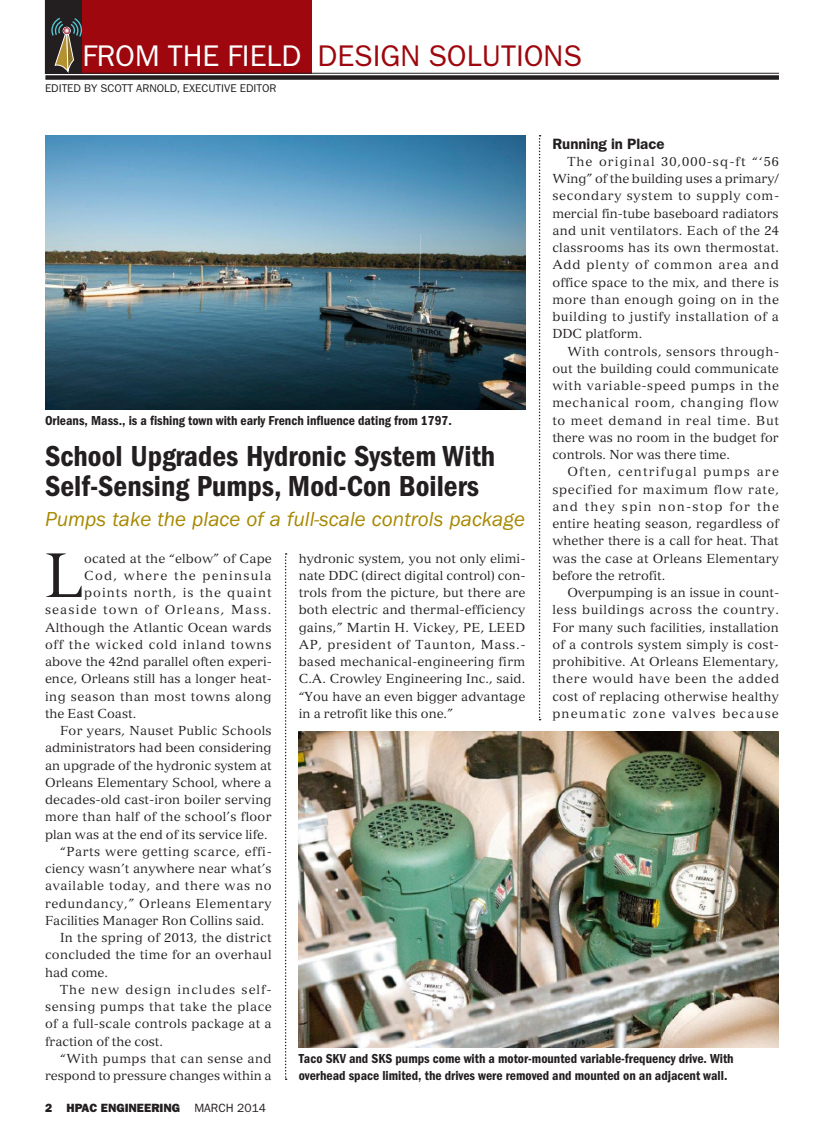
<style>
.page{position:relative;width:824px;height:1134px;background:#fff}
.page>*{position:absolute;margin:0;border:0;box-sizing:border-box;transform-origin:0 0}
.ITX-From_The_Field{font:61.2px "Versailles LT Std";color:#231f20}
.HEAD{font:30px/30px "ITC Franklin Gothic Std Dm Cd";color:#231f20}
.t1{font:30px "ITC Franklin Gothic Std";color:#9d070d}
.DECK{font:italic 21px "ITC Franklin Gothic Std";color:#a78801}
.SUBHEAD{font:600 15px "ITC Franklin Gothic Std";color:#231f20}
.CAPTION{font:13.5px/17.2px "ITC Franklin Gothic Std Dm Cd";color:#231f20}
.TEXT{font:12.75px/17.2px "Versailles LT Std";letter-spacing:.015em;color:#231f20;text-align:justify}
.ITX-From_The_Field-2{font:12.75px "Versailles LT Std";letter-spacing:.02em;color:#231f20}
.ITX-From_The_Field-3{font:12.75px "Versailles LT Std";color:#231f20}
.ITX-From_The_Field-4{font:12.75px "Versailles LT Std";letter-spacing:.065em;color:#231f20}
.ITX-From_The_Field-5{font:12.75px "Versailles LT Std";letter-spacing:.04em;color:#231f20}
.ITX-From_The_Field-6{font:12.75px "Versailles LT Std";letter-spacing:.09em;color:#231f20}
.ITX-From_The_Field-7{font:12.75px "Versailles LT Std";letter-spacing:.08em;color:#231f20}
.ITX-From_The_Field-8{font:12.75px "Versailles LT Std";letter-spacing:.095em;color:#231f20}
.t2{font:12px "ITC Franklin Gothic Std Hvy";color:#231f20}
.BYLINE{font:11.25px "ITC Franklin Gothic Std";color:#231f20}
.s1{color:#fff}
.s2{font-family:"ITC Franklin Gothic Std"}
</style>
<div class="page">
<svg style="left:285px;top:553px;width:1px;height:527px"></svg>
<svg style="left:538px;top:135px;width:2px;height:585px"></svg>
<div style="left:45px;top:0;width:267px;height:74px;background:#9d070d"></div>
<hr style="left:45px;top:73px;width:733px;height:1px;background:#231f20">
<div style="left:45px;top:75px;width:733px;height:5px;background:#231f20"></div>
<div style="left:45px;top:0;width:36px;height:74px;background:#231f20"></div>
<svg style="left:51px;top:18px;width:31px;height:54px"></svg>
<img style="left:45px;top:135px;width:480px;height:274px">
<img style="left:298px;top:731px;width:480px;height:316px">
<p class="t1" style="left:83px;top:39px;width:501px"><span class="s1">FROM THE FIELD</span> DESIGN SOLUTIONS</p>
<p class="BYLINE" style="left:45px;top:81px;width:233px">EDITED BY SCOTT ARNOLD, EXECUTIVE EDITOR</p>
<p class="SUBHEAD" style="left:552px;top:134px;width:114px">Running in Place</p>
<p class="TEXT" style="left:552px;top:153px;width:228px;text-indent:15px">The original 30,000-sq-ft “‘56<br>Wing” of the building uses a primary/ secondary system to supply com&shy;mercial fin-tube baseboard radiators and unit ventilators. Each of the 24 classrooms has its own thermostat.<br>Add plenty of common area and office space to the mix, and there is more than enough going on in the building to justify installation of a DDC platform.</p>
<p class="TEXT" style="left:552px;top:342px;width:228px;text-indent:15px">With controls, sensors through&shy;out the building could communicate with variable-speed pumps in the mechanical room, changing flow to meet demand in real time. But there was no room in the budget for controls. Nor was there time.</p>
<p class="TEXT" style="left:552px;top:463px;width:228px;text-indent:15px">Often, centrifugal pumps are specified for maximum flow rate, and they spin non-stop for the entire heating season, regardless of whether there is a call for heat. That was the case at Orleans Elementary before the retrofit.</p>
<p class="TEXT" style="left:552px;top:584px;width:228px;text-indent:15px">Overpumping is an issue in count&shy;less buildings across the country.<br>For many such facilities, installation of a controls system simply is cost&shy;prohibitive. At Orleans Elementary, there would have been the added cost of replacing otherwise healthy pneumatic zone valves because</p>
<p class="CAPTION" style="left:45px;top:411px;width:408px">Orleans, Mass., is a fishing town with early French influence dating from 1797.</p>
<p class="HEAD" style="left:45px;top:441px;width:452px">School Upgrades Hydronic System With<br>Self-Sensing Pumps, Mod-Con Boilers</p>
<p class="DECK" style="left:45px;top:507px;width:481px">Pumps take the place of a full-scale controls package</p>
<p class="ITX-From_The_Field" style="left:45px;top:539px;width:39px">L</p>
<p class="ITX-From_The_Field-2" style="left:84px;top:550px;width:189px">ocated at the “elbow” of Cape</p>
<p class="TEXT" style="left:298px;top:549px;width:228px">hydronic system, you not only elimi&shy;nate DDC (direct digital control) con&shy;trols from the picture, but there are both electric and thermal-efficiency gains,” Martin H. Vickey, PE, LEED AP, president of Taunton, Mass.- based mechanical-engineering firm C.A. Crowley Engineering Inc., said. “You have an even bigger advantage in a retrofit like this one.”</p>
<p class="ITX-From_The_Field-8" style="left:84px;top:568px;width:189px">Cod, where the peninsula</p>
<p class="ITX-From_The_Field-7" style="left:84px;top:585px;width:189px">points north, is the quaint</p>
<p class="ITX-From_The_Field-6" style="left:45px;top:602px;width:228px">seaside town of Orleans, Mass.</p>
<p class="ITX-From_The_Field-2" style="left:45px;top:619px;width:228px">Although the Atlantic Ocean wards</p>
<p class="ITX-From_The_Field-4" style="left:45px;top:637px;width:228px">off the wicked cold inland towns</p>
<p class="ITX-From_The_Field-3" style="left:45px;top:654px;width:228px">above the 42nd parallel often experi-</p>
<p class="ITX-From_The_Field-2" style="left:45px;top:671px;width:228px">ence, Orleans still has a longer heat-</p>
<p class="ITX-From_The_Field-5" style="left:45px;top:688px;width:228px">ing season than most towns along</p>
<p class="ITX-From_The_Field-3" style="left:45px;top:706px;width:93px">the East Coast.</p>
<p class="TEXT" style="left:45px;top:722px;width:228px;text-indent:15px">For years, Nauset Public Schools administrators had been considering an upgrade of the hydronic system at Orleans Elementary School, where a decades-old cast-iron boiler serving more than half of the school’s floor plan was at the end of its service life.</p>
<p class="TEXT" style="left:45px;top:843px;width:228px;text-indent:15px">“Parts were getting scarce, effi&shy;ciency wasn’t anywhere near what’s available today, and there was no redundancy,” Orleans Elementary Facilities Manager Ron Collins said.</p>
<p class="TEXT" style="left:45px;top:929px;width:228px;text-indent:15px">In the spring of 2013, the district concluded the time for an overhaul had come.</p>
<p class="TEXT" style="left:45px;top:981px;width:228px;text-indent:15px">The new design includes self&shy;sensing pumps that take the place of a full-scale controls package at a fraction of the cost.</p>
<p class="TEXT" style="left:45px;top:1050px;width:228px;text-align:right">“With pumps that can sense and respond to pressure changes within a</p>
<p class="CAPTION" style="left:298px;top:1050px;width:436px">Taco SKV and SKS pumps come with a motor-mounted variable-frequency drive. With overhead space limited, the drives were removed and mounted on an adjacent wall.</p>
<p class="t2" style="left:45px;top:1101px;width:222px">2 HPAC ENGINEERING <span class="s2">MARCH 2014</span></p>
</div>
